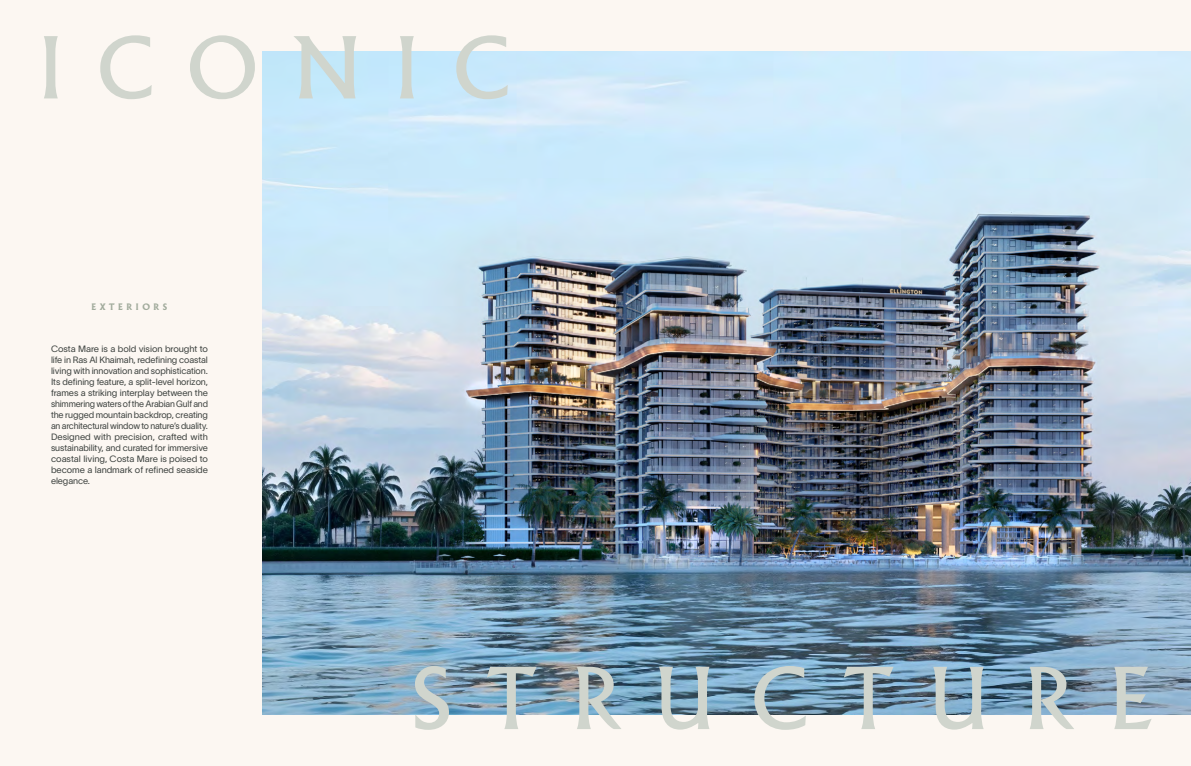
<style>
.page{position:relative;width:1191px;height:766px;background:#fff}
.page>*{position:absolute;margin:0;border:0;box-sizing:border-box;transform-origin:0 0}
.t1{font:76px "Albertus Nova";letter-spacing:.48em;color:#d0d5cd}
.t2{font:76px "Albertus Nova";letter-spacing:.46em;color:#d0d5cd}
.t3{font:9px/11px "Lausanne 300";letter-spacing:-.005em;color:#404542;text-align:justify}
.t4{font:900 8px "Albertus Nova";letter-spacing:.45em;color:#a1ab9c}
</style>
<div class="page">
<div style="left:0;top:0;width:1191px;height:765px;background:#fcf7f2"></div>
<img style="left:262px;top:51px;width:929px;height:663px">
<h1 class="t2" style="left:39px;top:15px;width:472px">ICONIC</h1>
<p class="t4" style="left:92px;top:301px;width:77px">EXTERIORS</p>
<p class="t3" style="left:51px;top:343px;width:158px">Costa Mare is a bold vision brought to life in Ras Al Khaimah, redefining coastal living with innovation and sophistication.<br>Its defining feature, a split-level horizon, frames a striking interplay between the shimmering waters of the Arabian Gulf and the rugged mountain backdrop, creating an architectural window to nature’s duality.<br>Designed with precision, crafted with sustainability, and curated for immersive coastal living, Costa Mare is poised to become a landmark of refined seaside elegance.</p>
<h1 class="t1" style="left:411px;top:645px;width:742px">STRUCTURE</h1>
</div>
